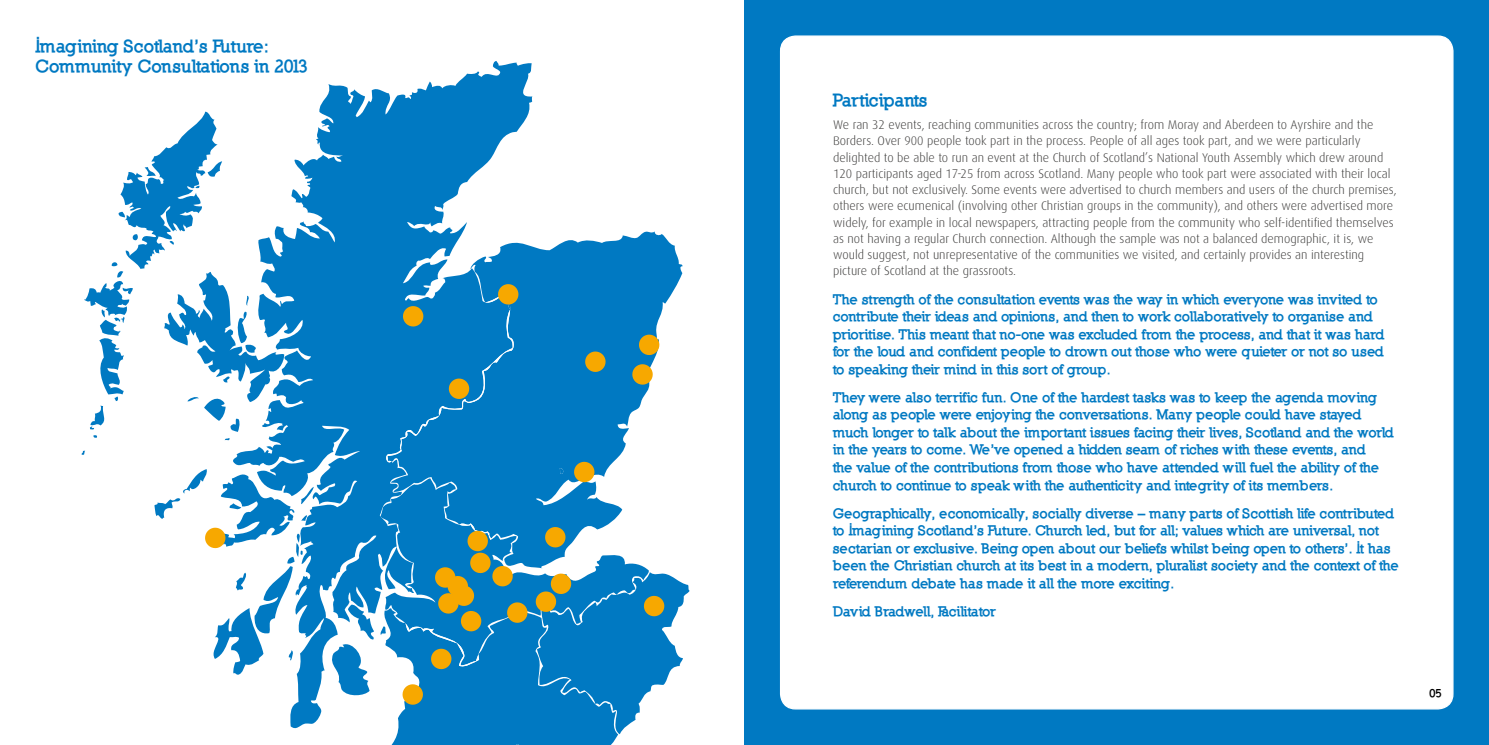
<style>
.page{position:relative;width:1489px;height:745px;background:#fff}
.page>*{position:absolute;margin:0;border:0;box-sizing:border-box;transform-origin:0 0}
.t1{font:900 17.5px/20px "Nilland";letter-spacing:-.025em;color:#0079c2}
.t2{font:900 17.5px "Nilland";color:#0079c2}
.t3{font:900 13.75px/17.5px "Nilland";letter-spacing:-.03em;color:#0079c2}
.t4{font:300 12.5px/16.2px "Dax";color:#3a3938}
.t5{font:900 11.25px "Nilland";color:#000}
</style>
<div class="page">
<div style="left:744px;top:0;width:744px;height:744px;background:#0079c2"></div>
<div style="left:780px;top:36px;width:672px;height:672px;background:#fff;border-radius:15px"></div>
<svg style="left:532px;top:231px;width:151px;height:247px;fill:#0079c2"></svg>
<svg style="left:532px;top:478px;width:91px;height:42px;fill:#0079c2"></svg>
<svg style="left:233px;top:61px;width:299px;height:668px;fill:#0079c2"></svg>
<svg style="left:559px;top:467px;width:5px;height:7px"></svg>
<svg style="left:84px;top:112px;width:200px;height:329px"></svg>
<svg style="left:81px;top:450px;width:4px;height:5px"></svg>
<svg style="left:638px;top:334px;width:22px;height:21px"></svg>
<svg style="left:584px;top:350px;width:22px;height:22px"></svg>
<svg style="left:384px;top:283px;width:135px;height:182px;background:#117ebc"></svg>
<svg style="left:573px;top:461px;width:22px;height:21px"></svg>
<svg style="left:631px;top:363px;width:22px;height:22px"></svg>
<svg style="left:327px;top:520px;width:362px;height:224px"></svg>
<svg style="left:154px;top:469px;width:160px;height:206px"></svg>
<p class="t1" style="left:35px;top:37px;width:275px">Imagining Scotland’s Future:<br>Community Consultations in 2013</p>
<p class="t2" style="left:833px;top:89px;width:96px">Participants</p>
<p class="t4" style="left:833px;top:117px;width:565px">We ran 32 events, reaching communities across the country; from Moray and Aberdeen to Ayrshire and the Borders. Over 900 people took part in the process. People of all ages took part, and we were particularly delighted to be able to run an event at the Church of Scotland’s National Youth Assembly which drew around 120 participants aged 17-25 from across Scotland. Many people who took part were associated with their local church, but not exclusively. Some events were advertised to church members and users of the church premises, others were ecumenical (involving other Christian groups in the community), and others were advertised more widely, for example in local newspapers, attracting people from the community who self-identified themselves as not having a regular Church connection. Although the sample was not a balanced demographic, it is, we would suggest, not unrepresentative of the communities we visited, and certainly provides an interesting picture of Scotland at the grassroots.</p>
<p class="t3" style="left:833px;top:290px;width:553px">The strength of the consultation events was the way in which everyone was invited to contribute their ideas and opinions, and then to work collaboratively to organise and prioritise. This meant that no-one was excluded from the process, and that it was hard for the loud and confident people to drown out those who were quieter or not so used to speaking their mind in this sort of group.</p>
<p class="t3" style="left:833px;top:388px;width:562px">They were also terrific fun. One of the hardest tasks was to keep the agenda moving along as people were enjoying the conversations. Many people could have stayed much longer to talk about the important issues facing their lives, Scotland and the world in the years to come. We’ve opened a hidden seam of riches with these events, and<br>the value of the contributions from those who have attended will fuel the ability of the church to continue to speak with the authenticity and integrity of its members.</p>
<p class="t3" style="left:833px;top:504px;width:567px">Geographically, economically, socially diverse – many parts of Scottish life contributed to Imagining Scotland’s Future. Church led, but for all; values which are universal, not sectarian or exclusive. Being open about our beliefs whilst being open to others’. It has been the Christian church at its best in a modern, pluralist society and the context of the referendum debate has made it all the more exciting.</p>
<p class="t3" style="left:833px;top:602px;width:165px">David Bradwell, Facilitator</p>
<p class="t5" style="left:1429px;top:685px;width:14px">05</p>
</div>
